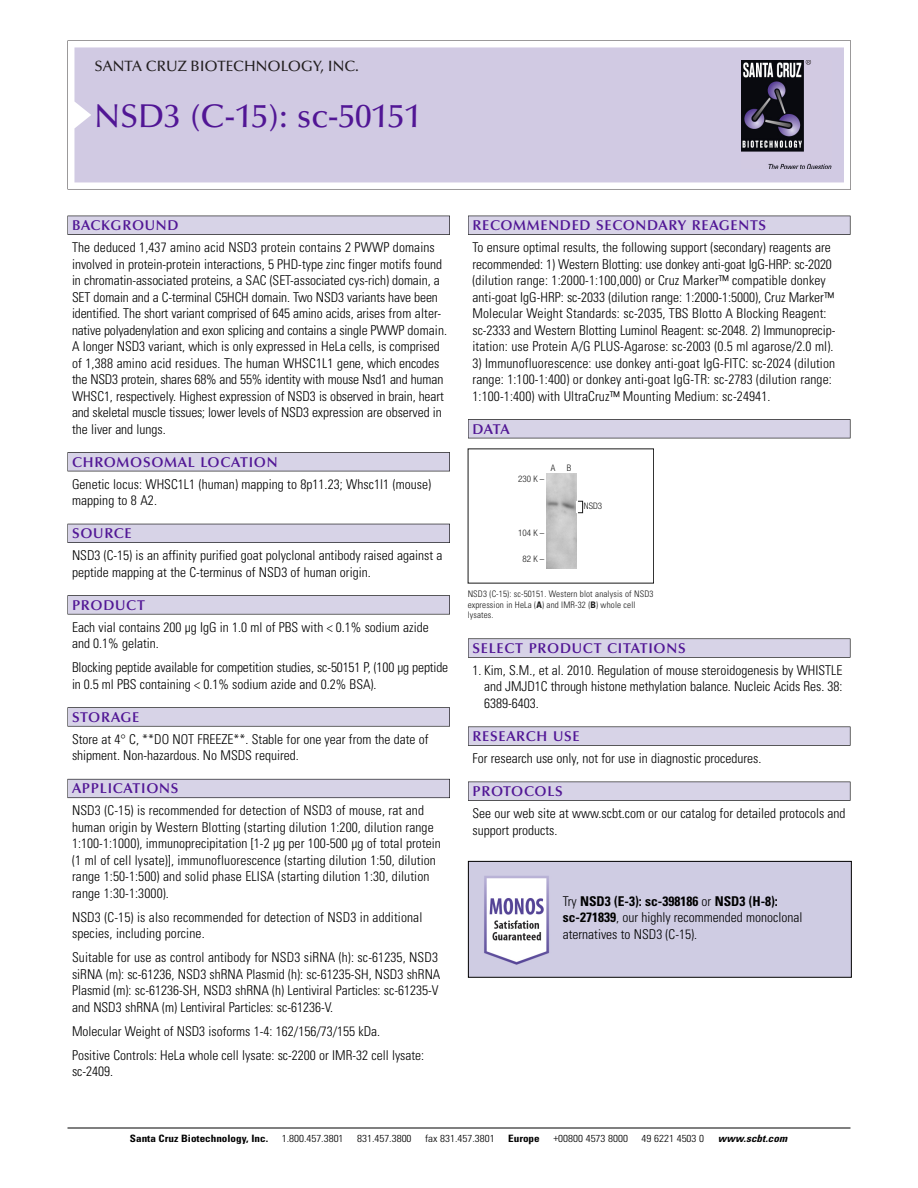
<style>
.page{position:relative;width:918px;height:1188px;background:#fff}
.page>*{position:absolute;margin:0;border:0;box-sizing:border-box;transform-origin:0 0}
.t1{font:500 33px "Optima";color:#511695}
.t2{font:500 15px "Optima";color:#231f20}
.t3{font:600 14.25px "Optima";letter-spacing:.05em;color:#511695}
.t4{font:300 condensed 13.5px/16.5px "Univers";color:#000}
.t5{font:300 condensed 10.2px "Univers";color:#000;scale:1.1 1}
.t6{font:700 condensed 10.2px "Univers";color:#000;scale:1.1 1}
.t7{font:italic 700 condensed 10.2px "Univers";letter-spacing:.005em;color:#000;scale:1.1 1}
.t8{font:9px/10.5px "Univers Condensed Light+XJBIRA";letter-spacing:.015em;color:#191919}
.t9{font:9px "Helvetica Neue Light Cond+BHKXFO";color:#191919}
.s1{font-family:"Univers Condensed Bold+SXHKLK"}
.s2{font-weight:700}
</style>
<div class="page">
<svg style="left:68px;top:40px;width:783px;height:149px"></svg>
<div style="left:74px;top:47px;width:770px;height:135px;background:#d1cae3"></div>
<img style="left:741px;top:60px;width:90px;height:108px">
<div style="left:68px;top:216px;width:382px;height:19px;background:#525155"></div>
<div style="left:68px;top:216px;width:381px;height:18px;background:#d7d3e7"></div>
<div style="left:68px;top:452px;width:382px;height:19px;background:#525155"></div>
<div style="left:68px;top:453px;width:381px;height:18px;background:#d7d3e7"></div>
<div style="left:68px;top:524px;width:382px;height:19px;background:#525158"></div>
<div style="left:68px;top:524px;width:381px;height:18px;background:#d7d3e7"></div>
<div style="left:68px;top:595px;width:382px;height:19px;background:#575759"></div>
<div style="left:68px;top:596px;width:381px;height:18px;background:#d7d3e7"></div>
<svg style="left:68px;top:707px;width:382px;height:20px"></svg>
<div style="left:68px;top:708px;width:381px;height:18px;background:#d7d3e7"></div>
<div style="left:68px;top:779px;width:382px;height:19px;background:#66646e"></div>
<div style="left:68px;top:779px;width:381px;height:18px;background:#d7d3e7"></div>
<div style="left:468px;top:216px;width:382px;height:19px;background:#525155"></div>
<div style="left:468px;top:216px;width:382px;height:18px;background:#d7d3e7"></div>
<div style="left:468px;top:419px;width:382px;height:19px;background:#525155"></div>
<div style="left:468px;top:420px;width:382px;height:18px;background:#d7d3e7"></div>
<svg style="left:468px;top:638px;width:382px;height:20px"></svg>
<div style="left:468px;top:639px;width:382px;height:18px;background:#d7d3e7"></div>
<div style="left:468px;top:727px;width:382px;height:19px;background:#575759"></div>
<div style="left:468px;top:727px;width:382px;height:18px;background:#d7d3e7"></div>
<div style="left:468px;top:782px;width:382px;height:19px;background:#545356"></div>
<div style="left:468px;top:782px;width:382px;height:18px;background:#d7d3e7"></div>
<hr style="left:68px;top:1128px;width:782px;height:1px;background:#000">
<img style="left:546px;top:474px;width:30px;height:95px">
<div style="left:578px;top:501px;width:5px;height:12px;border:1px solid #191919"></div>
<img style="left:470px;top:863px;width:380px;height:113px">
<div style="left:468px;top:861px;width:384px;height:117px;border:1px solid #000"></div>
<p class="t2" style="left:94px;top:61px;width:266px">SANTA CRUZ BIOTECHNOLOGY, INC.</p>
<h1 class="t1" style="left:94px;top:103px;width:328px">NSD3 (C-15): sc-50151</h1>
<p class="t3" style="left:72px;top:219px;width:108px">BACKGROUND</p>
<p class="t4" style="left:72px;top:240px;width:377px">The deduced 1,437 amino acid NSD3 protein contains 2 PWWP domains involved in protein-protein interactions, 5 PHD-type zinc finger motifs found in chromatin-associated proteins, a SAC (SET-associated cys-rich) domain, a SET domain and a C-terminal C5HCH domain. Two NSD3 variants have been identified. The short variant comprised of 645 amino acids, arises from alter&shy;native polyadenylation and exon splicing and contains a single PWWP domain.<br>A longer NSD3 variant, which is only expressed in HeLa cells, is comprised of 1,388 amino acid residues. The human WHSC1L1 gene, which encodes the NSD3 protein, shares 68% and 55% identity with mouse Nsd1 and human WHSC1, respectively. Highest expression of NSD3 is observed in brain, heart and skeletal muscle tissues; lower levels of NSD3 expression are observed in the liver and lungs.</p>
<p class="t3" style="left:72px;top:456px;width:207px">CHROMOSOMAL LOCATION</p>
<p class="t4" style="left:72px;top:477px;width:361px">Genetic locus: WHSC1L1 (human) mapping to 8p11.23; Whsc1l1 (mouse) mapping to 8 A2.</p>
<p class="t3" style="left:72px;top:528px;width:61px">SOURCE</p>
<p class="t4" style="left:72px;top:548px;width:372px">NSD3 (C-15) is an affinity purified goat polyclonal antibody raised against a peptide mapping at the C-terminus of NSD3 of human origin.</p>
<p class="t3" style="left:72px;top:599px;width:74px">PRODUCT</p>
<p class="t4" style="left:72px;top:620px;width:358px">Each vial contains 200 µg IgG in 1.0 ml of PBS with &lt; 0.1% sodium azide and 0.1% gelatin.</p>
<p class="t4" style="left:72px;top:660px;width:378px">Blocking peptide available for competition studies, sc-50151 P, (100 µg peptide in 0.5 ml PBS containing &lt; 0.1% sodium azide and 0.2% BSA).</p>
<p class="t3" style="left:72px;top:711px;width:69px">STORAGE</p>
<p class="t4" style="left:72px;top:732px;width:358px">Store at 4° C, **DO NOT FREEZE**. Stable for one year from the date of shipment. Non-hazardous. No MSDS required.</p>
<p class="t3" style="left:72px;top:783px;width:108px">APPLICATIONS</p>
<p class="t4" style="left:72px;top:803px;width:370px">NSD3 (C-15) is recommended for detection of NSD3 of mouse, rat and human origin by Western Blotting (starting dilution 1:200, dilution range 1:100-1:1000), immunoprecipitation [1-2 µg per 100-500 µg of total protein (1 ml of cell lysate)], immunofluorescence (starting dilution 1:50, dilution range 1:50-1:500) and solid phase ELISA (starting dilution 1:30, dilution range 1:30-1:3000).</p>
<p class="t4" style="left:72px;top:910px;width:352px">NSD3 (C-15) is also recommended for detection of NSD3 in additional species, including porcine.</p>
<p class="t4" style="left:72px;top:950px;width:370px">Suitable for use as control antibody for NSD3 siRNA (h): sc-61235, NSD3 siRNA (m): sc-61236, NSD3 shRNA Plasmid (h): sc-61235-SH, NSD3 shRNA Plasmid (m): sc-61236-SH, NSD3 shRNA (h) Lentiviral Particles: sc-61235-V and NSD3 shRNA (m) Lentiviral Particles: sc-61236-V.</p>
<p class="t4" style="left:72px;top:1020px;width:354px;line-height:24px">Molecular Weight of NSD3 isoforms 1-4: 162/156/73/155 kDa.<br>Positive Controls: HeLa whole cell lysate: sc-2200 or IMR-32 cell lysate:</p>
<p class="t4" style="left:72px;top:1064px;width:43px">sc-2409.</p>
<p class="t3" style="left:473px;top:219px;width:295px">RECOMMENDED SECONDARY REAGENTS</p>
<p class="t4" style="left:473px;top:240px;width:364px">To ensure optimal results, the following support (secondary) reagents are recommended: 1) Western Blotting: use donkey anti-goat IgG-HRP: sc-2020 (dilution range: 1:2000-1:100,000) or Cruz Marker™ compatible donkey anti-goat IgG-HRP: sc-2033 (dilution range: 1:2000-1:5000), Cruz Marker™ Molecular Weight Standards: sc-2035, TBS Blotto A Blocking Reagent: sc-2333 and Western Blotting Luminol Reagent: sc-2048. 2) Immunoprecip&shy;itation: use Protein A/G PLUS-Agarose: sc-2003 (0.5 ml agarose/2.0 ml).</p>
<p class="t4" style="left:473px;top:356px;width:364px">3) Immunofluorescence: use donkey anti-goat IgG-FITC: sc-2024 (dilution range: 1:100-1:400) or donkey anti-goat IgG-TR: sc-2783 (dilution range:<br>1:100-1:400) with UltraCruz™ Mounting Medium: sc-24941.</p>
<p class="t3" style="left:473px;top:423px;width:39px">DATA</p>
<p class="t9" style="left:551px;top:464px;width:6px">A</p>
<p class="t9" style="left:567px;top:464px;width:6px">B</p>
<p class="t9" style="left:518px;top:475px;width:28px">230 K –</p>
<p class="t9" style="left:518px;top:529px;width:28px">104 K –</p>
<p class="t9" style="left:523px;top:556px;width:23px">82K–</p>
<p class="t9" style="left:584px;top:503px;width:20px">NSD3</p>
<p class="t8" style="left:468px;top:590px;width:187px">NSD3 (C-15): sc-50151. Western blot analysis of NSD3 expression in HeLa (<span class="s1">A</span>) and IMR-32 (<span class="s1">B</span>) whole cell lysates.</p>
<p class="t3" style="left:473px;top:642px;width:215px">SELECT PRODUCT CITATIONS</p>
<p class="t4" style="left:484px;top:663px;width:360px;text-align:justify;text-indent:-12px">1. Kim, S.M., et al. 2010. Regulation of mouse steroidogenesis by WHISTLE and JMJD1C through histone methylation balance. Nucleic Acids Res. 38:<br>6389-6403.</p>
<p class="t3" style="left:473px;top:730px;width:109px">RESEARCH USE</p>
<p class="t4" style="left:473px;top:751px;width:290px">For research use only, not for use in diagnostic procedures.</p>
<p class="t3" style="left:473px;top:785px;width:92px">PROTOCOLS</p>
<p class="t4" style="left:473px;top:806px;width:375px">See our web site at www.scbt.com or our catalog for detailed protocols and support products.</p>
<p class="t4" style="left:563px;top:894px;width:241px">Try <span class="s2">NSD3 (E-3): sc-398186</span> or <span class="s2">NSD3 (H-8): sc-271839</span>, our highly recommended monoclonal aternatives to NSD3 (C-15).</p>
<p class="t6" style="left:130px;top:1135px;width:127px">Santa Cruz Biotechnology, Inc.</p>
<p class="t5" style="left:282px;top:1135px;width:58px">1.800.457.3801</p>
<p class="t5" style="left:357px;top:1135px;width:51px">831.457.3800</p>
<p class="t5" style="left:425px;top:1135px;width:65px">fax 831.457.3801</p>
<p class="t6" style="left:508px;top:1135px;width:30px">Europe</p>
<p class="t5" style="left:553px;top:1135px;width:69px">+00800 4573 8000</p>
<p class="t5" style="left:642px;top:1135px;width:58px">49 6221 4503 0</p>
<p class="t7" style="left:718px;top:1135px;width:64px">www.scbt.com</p>
</div>
